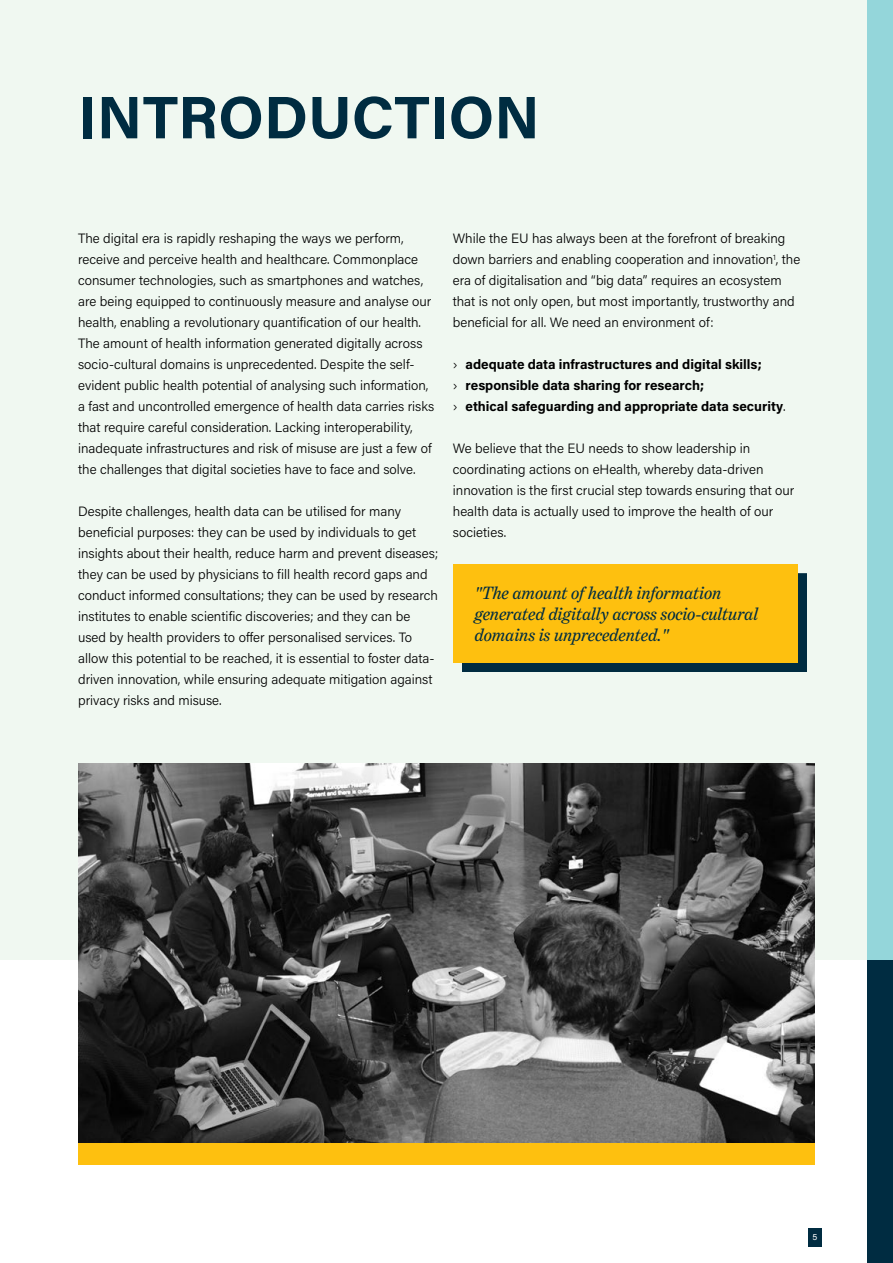
<style>
.page{position:relative;width:893px;height:1263px;background:#fff}
.page>*{position:absolute;margin:0;border:0;box-sizing:border-box;transform-origin:0 0}
.t1{font:700 60px "Acumin Pro";color:#002c41}
.quote{font:italic 18px/21px "Benton Modern";color:#002c41}
.BODY{font:300 13.5px/21px "Acumin Pro";color:#000}
.t2{font:700 13.5px "Acumin Pro";color:#000}
.t3{font:9px "Acumin Pro";color:#fff}
.s1{font-weight:300}
</style>
<div class="page">
<div style="left:0;top:0;width:893px;height:960px;background:#f0f8f1"></div>
<img style="left:78px;top:763px;width:737px;height:380px">
<div style="left:78px;top:1143px;width:737px;height:21px;background:#fec00f"></div>
<div style="left:462px;top:573px;width:345px;height:99px;background:#002c41"></div>
<div style="left:453px;top:564px;width:345px;height:98px;background:#fec00f"></div>
<div style="left:868px;top:0;width:25px;height:960px;background:#94d6da"></div>
<div style="left:868px;top:960px;width:25px;height:303px;background:#002c41"></div>
<div style="left:808px;top:1228px;width:13px;height:19px;background:#002c41"></div>
<p class="t1" style="left:78px;top:75px;width:463px">INTRODUCTION</p>
<p class="BODY" style="left:78px;top:227px;width:358px">The digital era is rapidly reshaping the ways we perform, receive and perceive health and healthcare. Commonplace consumer technologies, such as smartphones and watches, are being equipped to continuously measure and analyse our health, enabling a revolutionary quantification of our health.<br>The amount of health information generated digitally across socio-cultural domains is unprecedented. Despite the self&shy;evident public health potential of analysing such information, a fast and uncontrolled emergence of health data carries risks that require careful consideration. Lacking interoperability, inadequate infrastructures and risk of misuse are just a few of the challenges that digital societies have to face and solve.</p>
<p class="BODY" style="left:78px;top:500px;width:362px">Despite challenges, health data can be utilised for many beneficial purposes: they can be used by individuals to get insights about their health, reduce harm and prevent diseases; they can be used by physicians to fill health record gaps and conduct informed consultations; they can be used by research institutes to enable scientific discoveries; and they can be used by health providers to offer personalised services. To allow this potential to be reached, it is essential to foster data&shy;driven innovation, while ensuring adequate mitigation against privacy risks and misuse.</p>
<p class="BODY" style="left:453px;top:227px;width:349px">While the EU has always been at the forefront of breaking down barriers and enabling cooperation and innovation<sup>1</sup>, the era of digitalisation and “big data” requires an ecosystem that is not only open, but most importantly, trustworthy and beneficial for all. We need an environment of:</p>
<p class="t2" style="left:453px;top:355px;width:310px"><span class="s1">›</span> adequate data infrastructures and digital skills;</p>
<p class="t2" style="left:453px;top:376px;width:253px"><span class="s1">›</span> responsible data sharing for research;</p>
<p class="t2" style="left:453px;top:397px;width:334px"><span class="s1">›</span> ethical safeguarding and appropriate data security<span class="s1">.</span></p>
<p class="BODY" style="left:453px;top:437px;width:343px">We believe that the EU needs to show leadership in coordinating actions on eHealth, whereby data-driven innovation is the first crucial step towards ensuring that our health data is actually used to improve the health of our societies.</p>
<p class="quote" style="left:474px;top:583px;width:285px">"The amount of health information generated digitally across socio-cultural domains is unprecedented."</p>
<p class="t3" style="left:812px;top:1231px;width:6px">5</p>
</div>
